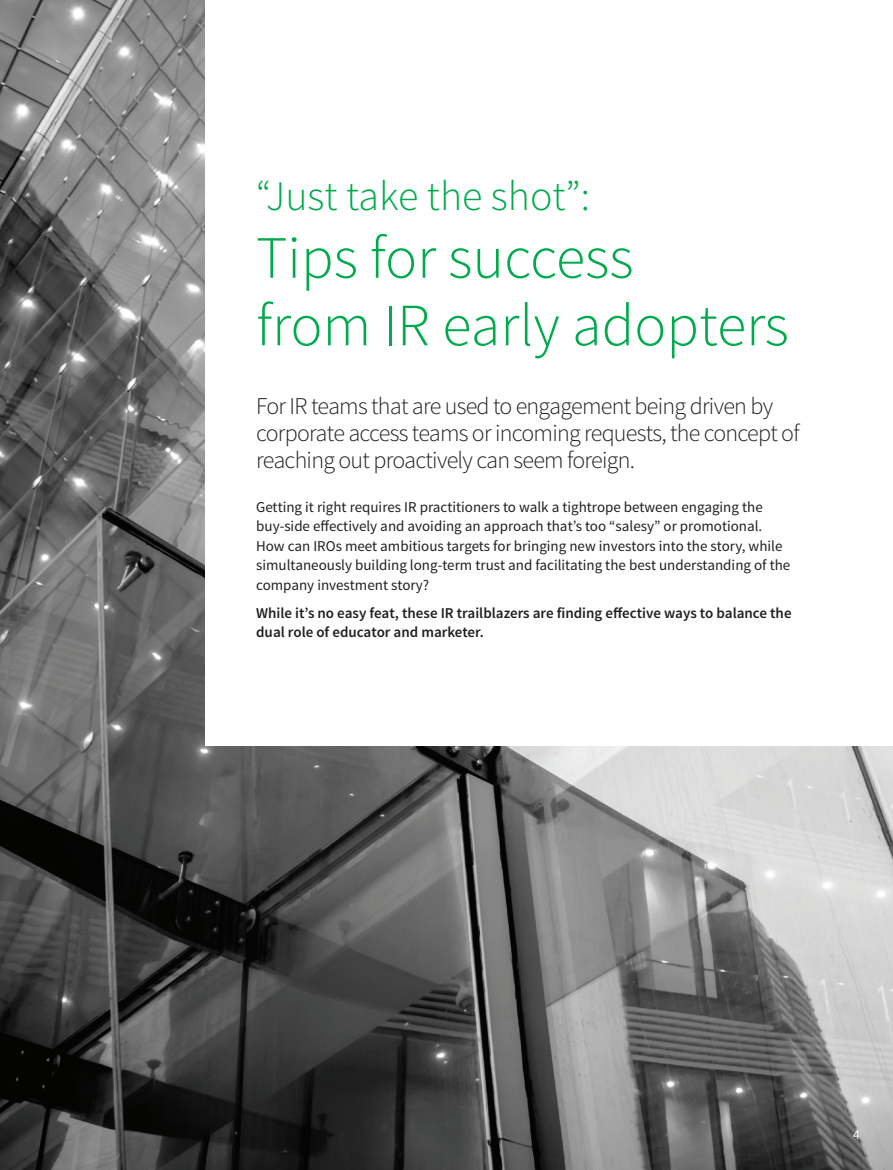
<style>
.page{position:relative;width:893px;height:1170px;background:#fff}
.page>*{position:absolute;margin:0;border:0;box-sizing:border-box;transform-origin:0 0}
.t1{font:300 60px/67.5px "Source Sans Pro";color:#00ab4d}
.t2{font:300 42px "Source Sans Pro";color:#00ab4d}
.t3{font:300 24px/27px "Source Sans Pro";letter-spacing:-.03em;color:#231f20}
.t4{font:15px/19.5px "Source Sans Pro";color:#231f20}
.t5{font:600 15px/19.5px "Source Sans Pro";color:#231f20}
.t6{font:13.5px "Source Sans Pro";color:#fff}
</style>
<div class="page">
<img style="left:0;top:0;width:893px;height:1169px">
<div style="left:206px;top:0;width:687px;height:745px;background:#fff"></div>
<h2 class="t2" style="left:256px;top:171px;width:335px">“Just take the shot”:</h2>
<h1 class="t1" style="left:256px;top:224px;width:534px">Tips for success<br>from IR early adopters</h1>
<h3 class="t3" style="left:256px;top:392px;width:545px">For IR teams that are used to engagement being driven by corporate access teams or incoming requests, the concept of reaching out proactively can seem foreign.</h3>
<p class="t4" style="left:256px;top:497px;width:536px">Getting it right requires IR practitioners to walk a tightrope between engaging the buy-side effectively and avoiding an approach that’s too “salesy” or promotional.<br>How can IROs meet ambitious targets for bringing new investors into the story, while simultaneously building long-term trust and facilitating the best understanding of the company investment story?</p>
<p class="t5" style="left:256px;top:603px;width:537px">While it’s no easy feat, these IR trailblazers are finding effective ways to balance the dual role of educator and marketer.</p>
<p class="t6" style="left:853px;top:1125px;width:8px">4</p>
</div>
